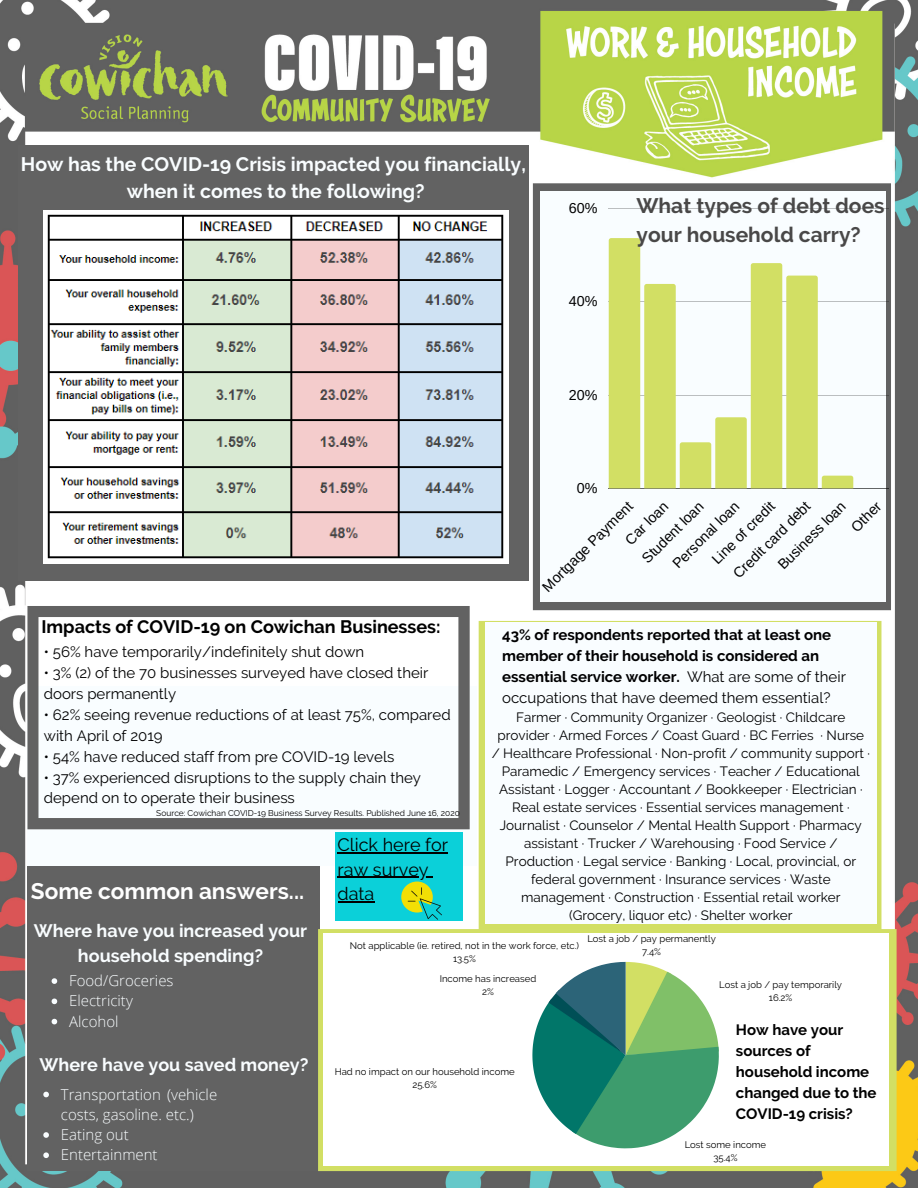
<style>
.page{position:relative;width:918px;height:1188px;background:#fff}
.page>*{position:absolute;margin:0;border:0;box-sizing:border-box;transform-origin:0 0}
.t1{font:700 22.5px "Raleway";color:#fff}
.t2{font:700 21px/29.2px "Raleway";color:#494848}
.t3{font:700 19.5px/27px "Raleway";color:#f9fdff;text-align:center}
.t4{font:700 18px/24.8px "Raleway";color:#f9fdff;text-align:center}
.t5{font:700 18px "Raleway";color:#000}
.t6{font:18px/24.8px "Raleway";color:#000}
.t7{font:15px/20.9px "Raleway";color:#000}
.t8{font:700 15px/20.9px "Raleway";color:#000}
.t9{font:300 15px/20.2px "Open Sans";color:#f9fdff}
.t10{font:14.25px "Arimo";color:#000}
.t11{font:13.5px/18px "Raleway";color:#000;text-align:center}
.t12{font:9.6px/13px "Raleway";color:#000;text-align:center}
.t13{font:8.4px "Raleway";color:#000}
.s1{font-weight:400}
</style>
<div class="page">
<img style="left:0;top:0;width:918px;height:1188px">
<div style="left:533px;top:183px;width:358px;height:427px;background:#626262"></div>
<div style="left:540px;top:191px;width:346px;height:410px;background:#f9fdff"></div>
<div style="left:27px;top:848px;width:293px;height:216px;background:#626262"></div>
<div style="left:28px;top:1044px;width:293px;height:127px;background:#626262"></div>
<svg style="left:43px;top:1092px;width:6px;height:5px"></svg>
<svg style="left:43px;top:1132px;width:6px;height:6px"></svg>
<svg style="left:43px;top:1152px;width:6px;height:6px"></svg>
<div style="left:27px;top:686px;width:450px;height:179px;background:#f9fdff"></div>
<svg style="left:27px;top:606px;width:443px;height:223px"></svg>
<div style="left:19px;top:145px;width:510px;height:436px;background:#626262"></div>
<img style="left:43px;top:210px;width:465px;height:354px">
<div style="left:318px;top:929px;width:579px;height:242px;background:#d2df64"></div>
<hr style="left:640px;top:1187px;width:278px;height:1px;background:#626262">
<div style="left:479px;top:621px;width:402px;height:309px;background:#d2df64"></div>
<div style="left:485px;top:622px;width:392px;height:302px;background:#f9fdff"></div>
<hr style="left:609px;top:208px;width:280px;height:1px;background:#000">
<hr style="left:609px;top:301px;width:280px;height:1px;background:#000">
<hr style="left:609px;top:395px;width:280px;height:1px;background:#000">
<hr style="left:609px;top:488px;width:280px;height:1px;background:#000">
<svg style="left:609px;top:238px;width:244px;height:250px"></svg>
<div style="left:324px;top:933px;width:565px;height:233px;background:#fff"></div>
<svg style="left:532px;top:962px;width:187px;height:186px"></svg>
<div style="left:335px;top:833px;width:128px;height:88px;background:#0bd0d9"></div>
<hr style="left:338px;top:852px;width:110px;height:1px;background:#000">
<hr style="left:338px;top:877px;width:91px;height:1px;background:#000">
<svg style="left:401px;top:877px;width:41px;height:43px"></svg>
<hr style="left:338px;top:902px;width:36px;height:1px;background:#000">
<svg style="left:52px;top:978px;width:5px;height:6px"></svg>
<svg style="left:52px;top:999px;width:5px;height:5px"></svg>
<svg style="left:52px;top:1019px;width:5px;height:5px"></svg>
<h3 class="t3" style="left:21px;top:151px;width:507px">How has the COVID-19 Crisis impacted you financially, when it comes to the following?</h3>
<p class="t10" style="left:569px;top:200px;width:30px">60%</p>
<p class="t10" style="left:569px;top:294px;width:30px">40%</p>
<p class="t10" style="left:569px;top:387px;width:30px">20%</p>
<h2 class="t2" style="left:637px;top:191px;width:250px">What types of debt does your household carry?</h2>
<p class="t10" style="left:577px;top:480px;width:22px">0%</p>
<p class="t10" style="left:709px;top:556px;width:83px;rotate:-45deg">Line of credit</p>
<p class="t10" style="left:730px;top:570px;width:103px;rotate:-45deg">Credit card debt</p>
<p class="t10" style="left:539px;top:584px;width:122px;rotate:-45deg">Mortgage Payment</p>
<p class="t10" style="left:775px;top:561px;width:91px;rotate:-45deg">Business loan</p>
<p class="t10" style="left:848px;top:524px;width:37px;rotate:-45deg">Other</p>
<p class="t10" style="left:622px;top:537px;width:56px;rotate:-45deg">Car loan</p>
<p class="t10" style="left:639px;top:555px;width:82px;rotate:-45deg">Student loan</p>
<p class="t10" style="left:669px;top:560px;width:89px;rotate:-45deg">Personal loan</p>
<h3 class="t5" style="left:41px;top:617px;width:401px">Impacts of COVID-19 on Cowichan Businesses:</h3>
<p class="t7" style="left:44px;top:642px;width:322px">• 56% have temporarily/indefinitely shut down</p>
<p class="t7" style="left:44px;top:663px;width:386px">• 3% (2) of the 70 businesses surveyed have closed their doors permanently</p>
<p class="t7" style="left:44px;top:704px;width:408px">• 62% seeing revenue reductions of at least 75%, compared with April of 2019</p>
<p class="t7" style="left:44px;top:746px;width:352px">• 54% have reduced staff from pre COVID-19 levels</p>
<p class="t7" style="left:44px;top:767px;width:379px">• 37% experienced disruptions to the supply chain they depend on to operate their business</p>
<p class="t13" style="left:156px;top:808px;width:305px">Source: Cowichan COVID-19 Business Survey Results. Published June 16, 2020</p>
<p class="t8" style="left:502px;top:625px;width:345px">43% of respondents reported that at least one member of their household is considered an essential service worker. <span class="s1">What are some of their occupations that have deemed them essential?</span></p>
<p class="t11" style="left:492px;top:708px;width:380px">Farmer · Community Organizer · Geologist · Childcare provider · Armed Forces / Coast Guard · BC Ferries · Nurse / Healthcare Professional · Non-profit / community support · Paramedic / Emergency services · Teacher / Educational Assistant · Logger · Accountant / Bookkeeper · Electrician · Real estate services · Essential services management · Journalist · Counselor / Mental Health Support · Pharmacy assistant · Trucker / Warehousing · Food Service / Production · Legal service · Banking · Local, provincial, or federal government · Insurance services · Waste management · Construction · Essential retail worker (Grocery, liquor etc) · Shelter worker</p>
<h3 class="t6" style="left:338px;top:832px;width:112px">Click here for raw survey data</h3>
<h1 class="t1" style="left:31px;top:878px;width:275px">Some common answers...</h1>
<h3 class="t4" style="left:34px;top:918px;width:275px">Where have you increased your household spending?</h3>
<p class="t12" style="left:350px;top:939px;width:231px">Not applicable (ie. retired, not in the work force, etc.)<br>13.5%</p>
<p class="t12" style="left:587px;top:932px;width:130px">Lost a job / pay permanently<br>7.4%</p>
<p class="t12" style="left:440px;top:972px;width:98px">Income has increased<br>2%</p>
<p class="t9" style="left:69px;top:970px;width:106px">Food/Groceries<br>Electricity<br>Alcohol</p>
<p class="t12" style="left:719px;top:978px;width:124px">Lost a job / pay temporarily<br>16.2%</p>
<p class="t8" style="left:736px;top:1020px;width:142px">How have your sources of household income changed due to the<br>COVID-19 crisis?</p>
<p class="t12" style="left:685px;top:1138px;width:83px">Lost some income<br>35.4%</p>
<h3 class="t4" style="left:40px;top:1052px;width:270px">Where have you saved money?</h3>
<p class="t9" style="left:61px;top:1084px;width:158px">Transportation (vehicle costs, gasoline. etc.)<br>Eating out<br>Entertainment</p>
<p class="t12" style="left:335px;top:1065px;width:182px">Had no impact on our household income<br>25.6%</p>
</div>
